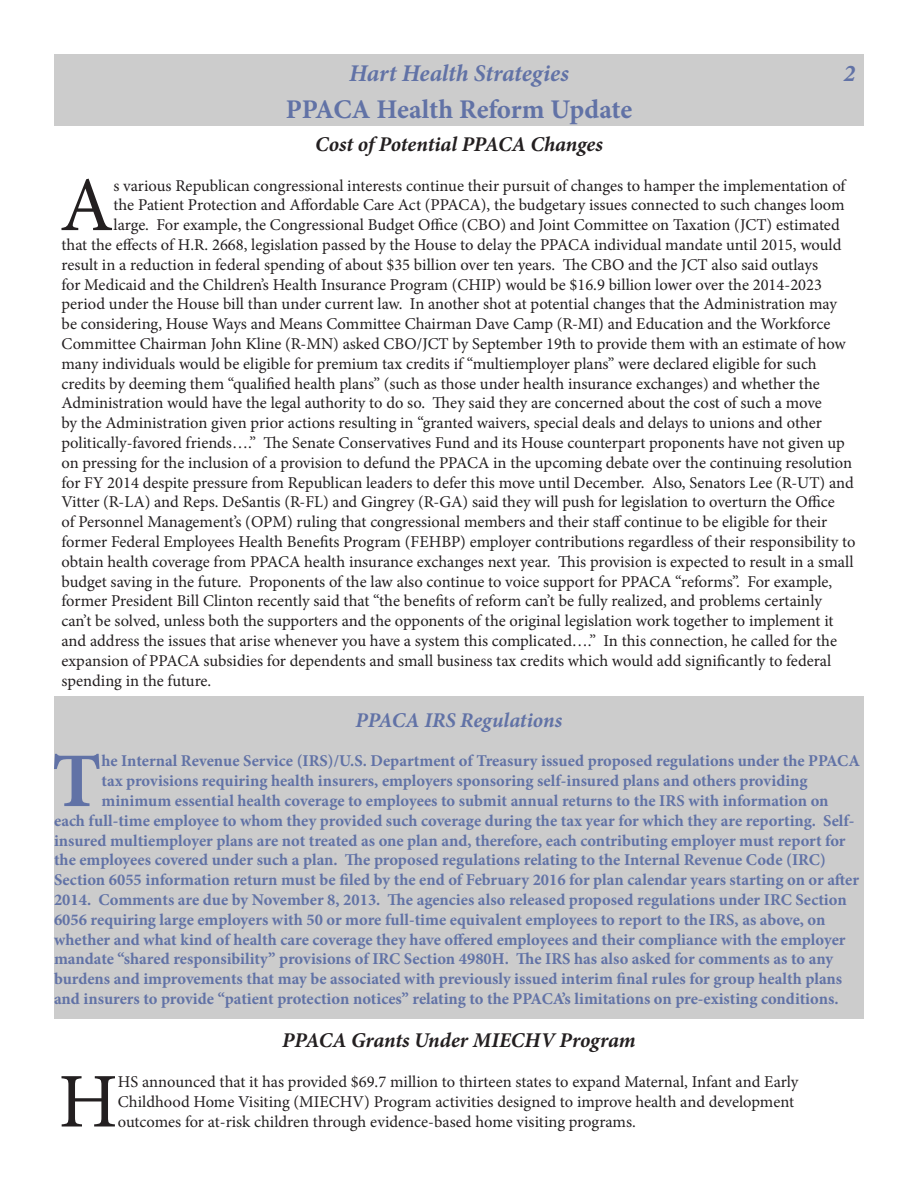
<style>
.page{position:relative;width:918px;height:1188px;background:#fff}
.page>*{position:absolute;margin:0;border:0;box-sizing:border-box;transform-origin:0 0}
.Paragraph_Style_1{font:77.4px "Minion Pro";color:#231f20}
.Paragraph_Style_1-2{font:700 77.4px "Minion Pro";color:#6172a6}
.t1{font:700 27px "Minion Pro";letter-spacing:-.005em;color:#6172a6}
.t2{font:italic 700 24px "Minion Pro";letter-spacing:-.005em;color:#6172a6}
.Paragraph_Style_1-3{font:italic 700 21px "Minion Pro";letter-spacing:-.005em;color:#231f20}
.t3{font:italic 700 21px "Minion Pro";color:#6172a6}
.Paragraph_Style_1-4{font:16.5px/19.8px "Minion Pro";color:#231f20}
.Paragraph_Style_1-5{font:700 16.5px "Minion Pro";color:#6172a6}
</style>
<div class="page">
<div style="left:54px;top:54px;width:810px;height:36px;background:#ccc"></div>
<div style="left:54px;top:90px;width:810px;height:36px;background:#ccc"></div>
<div style="left:54px;top:697px;width:810px;height:322px;background:#ccc"></div>
<p class="t2" style="left:349px;top:56px;width:221px">Hart Health Strategies</p>
<p class="t2" style="left:844px;top:56px;width:13px">2</p>
<p class="t1" style="left:286px;top:90px;width:348px">PPACA Health Reform Update</p>
<p class="Paragraph_Style_1-3" style="left:315px;top:129px;width:289px">Cost of Potential PPACA Changes</p>
<p class="Paragraph_Style_1" style="left:60px;top:154px;width:55px">A</p>
<p class="Paragraph_Style_1-4" style="left:113px;top:175px;width:734px">s various Republican congressional interests continue their pursuit of changes to hamper the implementation of</p>
<p class="Paragraph_Style_1-4" style="left:113px;top:195px;width:733px">the Patient Protection and Affordable Care Act (PPACA), the budgetary issues connected to such changes loom</p>
<p class="Paragraph_Style_1-4" style="left:113px;top:215px;width:728px">large. For example, the Congressional Budget Office (CBO) and Joint Committee on Taxation (JCT) estimated</p>
<p class="Paragraph_Style_1-4" style="left:62px;top:235px;width:781px">that the effects of H.R. 2668, legislation passed by the House to delay the PPACA individual mandate until 2015, would</p>
<p class="Paragraph_Style_1-4" style="left:62px;top:255px;width:758px">result in a reduction in federal spending of about $35 billion over ten years. The CBO and the JCT also said outlays</p>
<p class="Paragraph_Style_1-4" style="left:62px;top:274px;width:762px">for Medicaid and the Children’s Health Insurance Program (CHIP) would be $16.9 billion lower over the 2014-2023</p>
<p class="Paragraph_Style_1-4" style="left:62px;top:294px;width:777px">period under the House bill than under current law. In another shot at potential changes that the Administration may</p>
<p class="Paragraph_Style_1-4" style="left:62px;top:314px;width:770px">be considering, House Ways and Means Committee Chairman Dave Camp (R-MI) and Education and the Workforce</p>
<p class="Paragraph_Style_1-4" style="left:62px;top:334px;width:786px">Committee Chairman John Kline (R-MN) asked CBO/JCT by September 19th to provide them with an estimate of how</p>
<p class="Paragraph_Style_1-4" style="left:62px;top:354px;width:757px">many individuals would be eligible for premium tax credits if “multiemployer plans” were declared eligible for such</p>
<p class="Paragraph_Style_1-4" style="left:62px;top:373px;width:760px">credits by deeming them “qualified health plans” (such as those under health insurance exchanges) and whether the</p>
<p class="Paragraph_Style_1-4" style="left:62px;top:393px;width:762px">Administration would have the legal authority to do so. They said they are concerned about the cost of such a move</p>
<p class="Paragraph_Style_1-4" style="left:62px;top:413px;width:762px">by the Administration given prior actions resulting in “granted waivers, special deals and delays to unions and other</p>
<p class="Paragraph_Style_1-4" style="left:62px;top:433px;width:785px">politically-favored friends….” The Senate Conservatives Fund and its House counterpart proponents have not given up</p>
<p class="Paragraph_Style_1-4" style="left:62px;top:453px;width:792px">on pressing for the inclusion of a provision to defund the PPACA in the upcoming debate over the continuing resolution</p>
<p class="Paragraph_Style_1-4" style="left:62px;top:472px;width:794px">for FY 2014 despite pressure from Republican leaders to defer this move until December. Also, Senators Lee (R-UT) and</p>
<p class="Paragraph_Style_1-4" style="left:62px;top:492px;width:775px">Vitter (R-LA) and Reps. DeSantis (R-FL) and Gingrey (R-GA) said they will push for legislation to overturn the Office</p>
<p class="Paragraph_Style_1-4" style="left:62px;top:512px;width:767px">of Personnel Management’s (OPM) ruling that congressional members and their staff continue to be eligible for their</p>
<p class="Paragraph_Style_1-4" style="left:62px;top:532px;width:795px">former Federal Employees Health Benefits Program (FEHBP) employer contributions regardless of their responsibility to</p>
<p class="Paragraph_Style_1-4" style="left:62px;top:552px;width:794px">obtain health coverage from PPACA health insurance exchanges next year. This provision is expected to result in a small</p>
<p class="Paragraph_Style_1-4" style="left:62px;top:571px;width:772px">budget saving in the future. Proponents of the law also continue to voice support for PPACA “reforms”. For example,</p>
<p class="Paragraph_Style_1-4" style="left:62px;top:591px;width:762px">former President Bill Clinton recently said that “the benefits of reform can’t be fully realized, and problems certainly</p>
<p class="Paragraph_Style_1-4" style="left:62px;top:611px;width:774px">can’t be solved, unless both the supporters and the opponents of the original legislation work together to implement it</p>
<p class="Paragraph_Style_1-4" style="left:62px;top:631px;width:777px">and address the issues that arise whenever you have a system this complicated….” In this connection, he called for the</p>
<p class="Paragraph_Style_1-4" style="left:62px;top:651px;width:771px">expansion of PPACA subsidies for dependents and small business tax credits which would add significantly to federal</p>
<p class="Paragraph_Style_1-4" style="left:62px;top:670px;width:151px">spending in the future.</p>
<p class="t3" style="left:356px;top:705px;width:208px">PPACA IRS Regulations</p>
<p class="Paragraph_Style_1-2" style="left:52px;top:727px;width:51px">T</p>
<p class="Paragraph_Style_1-5" style="left:101px;top:750px;width:760px">he Internal Revenue Service (IRS)/U.S. Department of Treasury issued proposed regulations under the PPACA</p>
<p class="Paragraph_Style_1-5" style="left:101px;top:769px;width:708px">tax provisions requiring health insurers, employers sponsoring self-insured plans and others providing</p>
<p class="Paragraph_Style_1-5" style="left:101px;top:789px;width:729px">minimum essential health coverage to employees to submit annual returns to the IRS with information on</p>
<p class="Paragraph_Style_1-5" style="left:54px;top:809px;width:802px">each full-time employee to whom they provided such coverage during the tax year for which they are reporting. Self-</p>
<p class="Paragraph_Style_1-5" style="left:54px;top:829px;width:793px">insured multiemployer plans are not treated as one plan and, therefore, each contributing employer must report for</p>
<p class="Paragraph_Style_1-5" style="left:54px;top:849px;width:773px">the employees covered under such a plan. The proposed regulations relating to the Internal Revenue Code (IRC)</p>
<p class="Paragraph_Style_1-5" style="left:54px;top:868px;width:807px">Section 6055 information return must be filed by the end of February 2016 for plan calendar years starting on or after</p>
<p class="Paragraph_Style_1-5" style="left:54px;top:888px;width:794px">2014. Comments are due by November 8, 2013. The agencies also released proposed regulations under IRC Section</p>
<p class="Paragraph_Style_1-5" style="left:54px;top:908px;width:773px">6056 requiring large employers with 50 or more full-time equivalent employees to report to the IRS, as above, on</p>
<p class="Paragraph_Style_1-5" style="left:54px;top:928px;width:793px">whether and what kind of health care coverage they have offered employees and their compliance with the employer</p>
<p class="Paragraph_Style_1-5" style="left:54px;top:948px;width:781px">mandate “shared responsibility” provisions of IRC Section 4980H. The IRS has also asked for comments as to any</p>
<p class="Paragraph_Style_1-5" style="left:54px;top:967px;width:790px">burdens and improvements that may be associated with previously issued interim final rules for group health plans</p>
<p class="Paragraph_Style_1-5" style="left:54px;top:987px;width:786px">and insurers to provide “patient protection notices” relating to the PPACA’s limitations on pre-existing conditions.</p>
<p class="Paragraph_Style_1-3" style="left:282px;top:1026px;width:355px">PPACA Grants Under MIECHV Program</p>
<p class="Paragraph_Style_1" style="left:59px;top:1050px;width:61px">H</p>
<p class="Paragraph_Style_1-4" style="left:118px;top:1072px;width:682px">HS announced that it has provided $69.7 million to thirteen states to expand Maternal, Infant and Early<br>Childhood Home Visiting (MIECHV) Program activities designed to improve health and development outcomes for at-risk children through evidence-based home visiting programs.</p>
</div>
